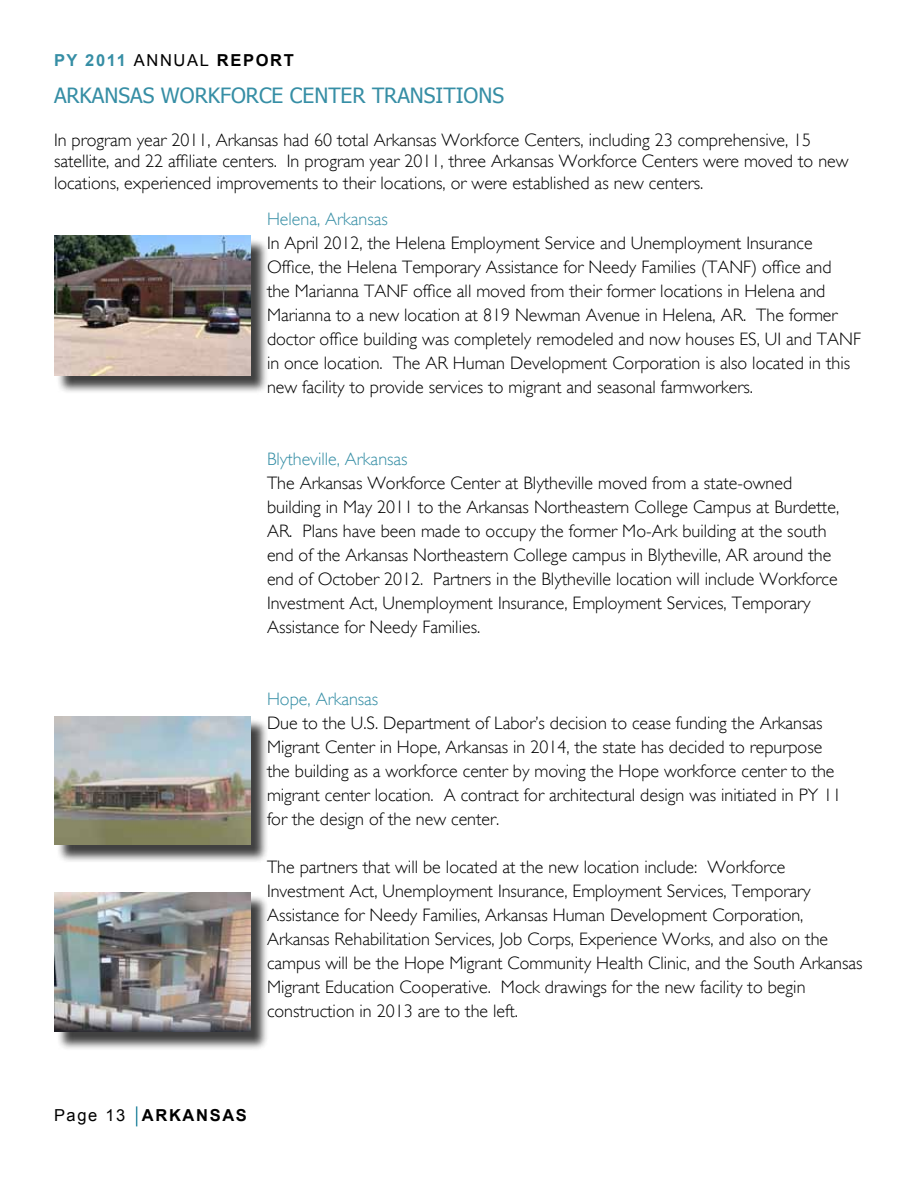
<style>
.page{position:relative;width:918px;height:1188px;background:#fff}
.page>*{position:absolute;margin:0;border:0;box-sizing:border-box;transform-origin:0 0}
.t1{font:21px "Tahoma";color:#368ea5}
.t2{font:300 18px/24px "Gill Sans";color:#000}
.t3{font:300 18px "Gill Sans";color:#358ea5}
.t4{font:300 18px "Gill Sans";color:#368ea5}
.t5{font:700 16.5px "Arial";letter-spacing:.1em;color:#368ea5}
.t6{font:700 16.5px "Arial";letter-spacing:.1em;color:#000}
.s1{font-weight:400;color:#000}
.s2{color:#000}
.s3{font-weight:400}
</style>
<div class="page">
<div style="left:56px;top:718px;width:213px;height:145px;background:#000;opacity:.75"></div>
<img style="left:54px;top:716px;width:197px;height:129px">
<div style="left:56px;top:894px;width:213px;height:157px;background:#000;opacity:.75"></div>
<img style="left:54px;top:892px;width:196px;height:140px">
<div style="left:56px;top:238px;width:213px;height:156px;background:#000;opacity:.75"></div>
<img style="left:54px;top:235px;width:196px;height:140px">
<svg style="left:136px;top:1106px;width:1px;height:20px"></svg>
<p class="t5" style="left:54px;top:49px;width:241px">PY 2011 <span class="s1">ANNUAL</span> <span class="s2">REPORT</span></p>
<p class="t1" style="left:54px;top:81px;width:452px">ARKANSAS WORKFORCE CENTER TRANSITIONS</p>
<p class="t2" style="left:54px;top:129px;width:796px;line-height:21.6px">In program year 2011, Arkansas had 60 total Arkansas Workforce Centers, including 23 comprehensive, 15 satellite, and 22 affiliate centers. In program year 2011, three Arkansas Workforce Centers were moved to new locations, experienced improvements to their locations, or were established as new centers.</p>
<p class="t4" style="left:267px;top:208px;width:122px">Helena, Arkansas</p>
<p class="t2" style="left:267px;top:231px;width:595px">In April 2012, the Helena Employment Service and Unemployment Insurance Office, the Helena Temporary Assistance for Needy Families (TANF) office and<br>the Marianna TANF office all moved from their former locations in Helena and Marianna to a new location at 819 Newman Avenue in Helena, AR. The former doctor office building was completely remodeled and now houses ES, UI and TANF in once location. The AR Human Development Corporation is also located in this new facility to provide services to migrant and seasonal farmworkers.</p>
<p class="t3" style="left:267px;top:448px;width:142px">Blytheville, Arkansas</p>
<p class="t2" style="left:267px;top:471px;width:574px">The Arkansas Workforce Center at Blytheville moved from a state-owned building in May 2011 to the Arkansas Northeastern College Campus at Burdette, AR. Plans have been made to occupy the former Mo-Ark building at the south end of the Arkansas Northeastern College campus in Blytheville, AR around the end of October 2012. Partners in the Blytheville location will include Workforce Investment Act, Unemployment Insurance, Employment Services, Temporary Assistance for Needy Families.</p>
<p class="t3" style="left:267px;top:688px;width:113px">Hope, Arkansas</p>
<p class="t2" style="left:267px;top:711px;width:576px">Due to the U.S. Department of Labor’s decision to cease funding the Arkansas Migrant Center in Hope, Arkansas in 2014, the state has decided to repurpose the building as a workforce center by moving the Hope workforce center to the migrant center location. A contract for architectural design was initiated in PY 11 for the design of the new center.</p>
<p class="t2" style="left:267px;top:855px;width:597px">The partners that will be located at the new location include: Workforce Investment Act, Unemployment Insurance, Employment Services, Temporary Assistance for Needy Families, Arkansas Human Development Corporation, Arkansas Rehabilitation Services, Job Corps, Experience Works, and also on the campus will be the Hope Migrant Community Health Clinic, and the South Arkansas Migrant Education Cooperative. Mock drawings for the new facility to begin construction in 2013 are to the left.</p>
<p class="t6" style="left:54px;top:1105px;width:194px"><span class="s3">Page 13</span> ARKANSAS</p>
</div>
